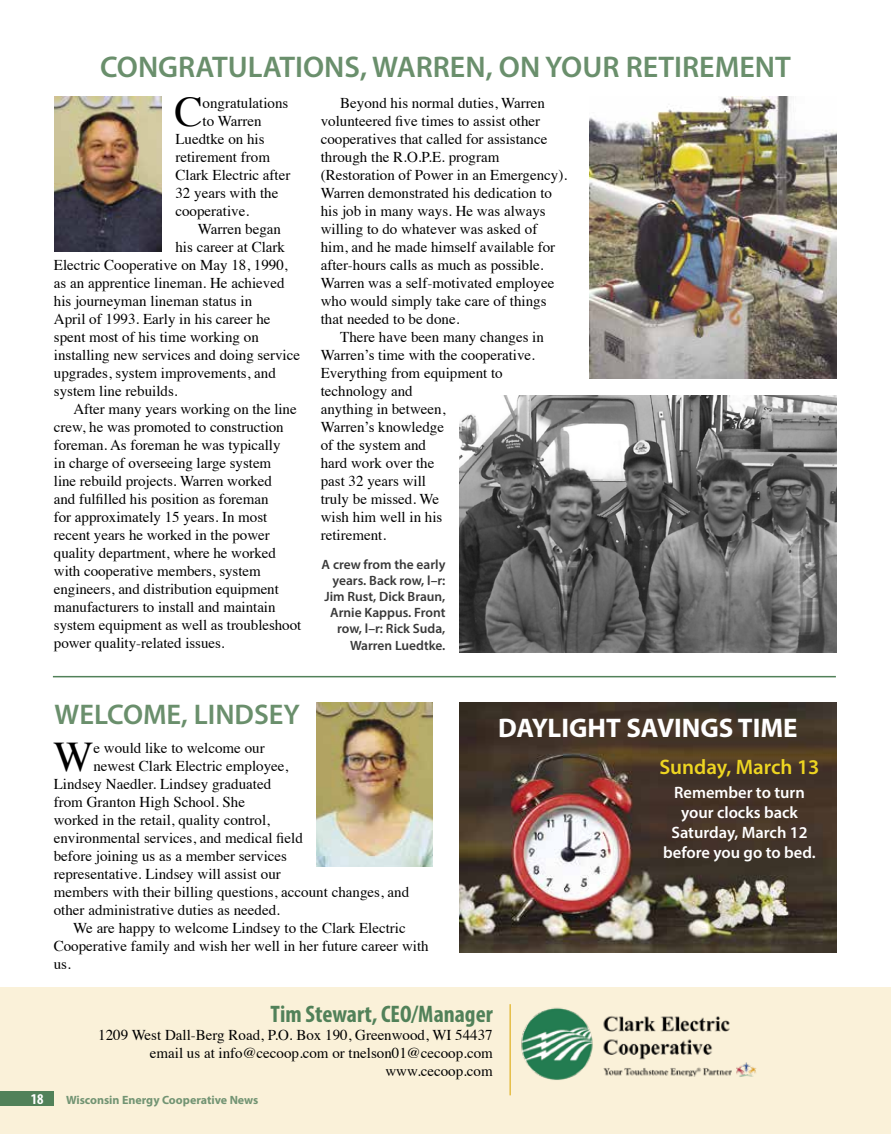
<style>
.page{position:relative;width:891px;height:1134px;background:#fff}
.page>*{position:absolute;margin:0;border:0;box-sizing:border-box;transform-origin:0 0}
.t1{font:42.15px "Times";color:#000}
.t2{font:600 30px "Myriad Pro";color:#6a8f6c}
.t3{font:600 28.5px "Myriad Pro";color:#6a8f6c}
.t4{font:700 27px "Myriad Pro";color:#fff}
.t5{font:700 condensed 24px "Myriad Pro";color:#518159}
.t6{font:600 21px "Myriad Pro";color:#edd521}
.t7{font:600 16.5px/19.8px "Myriad Pro";color:#fff;text-align:center}
.t8{font:15px/18px "Times";color:#000;text-align:right}
.t9{font:700 condensed 15px "Myriad Pro";color:#fff}
.t10{font:600 13.5px/16.2px "Myriad Pro";color:#393939;text-align:right}
.t11{font:700 12px "Myriad Pro";color:#729473}
</style>
<div class="page">
<img style="left:460px;top:703px;width:377px;height:250px">
<div style="left:0;top:987px;width:891px;height:147px;background:#faf1d9"></div>
<hr style="left:509px;top:1004px;width:2px;height:91px;background:#e6bd44">
<img style="left:521px;top:1007px;width:236px;height:73px">
<div style="left:0;top:1091px;width:54px;height:14px;background:#518159"></div>
<img style="left:459px;top:395px;width:378px;height:257px">
<hr style="left:53px;top:676px;width:783px;height:1px;background:#518159">
<img style="left:589px;top:97px;width:248px;height:281px">
<img style="left:54px;top:97px;width:108px;height:155px">
<img style="left:316px;top:703px;width:117px;height:164px">
<h2 class="t2" style="left:100px;top:47px;width:692px">CONGRATULATIONS, WARREN, ON YOUR RETIREMENT</h2>
<h1 class="t1" style="left:174px;top:72px;width:30px">C</h1>
<p class="t8" style="left:203px;top:93px;width:87px">ongratulations</p>
<p class="t8" style="left:203px;top:111px;width:60px">to Warren</p>
<p class="t8" style="left:175px;top:129px;width:91px">Luedtke on his</p>
<p class="t8" style="left:175px;top:147px;width:96px">retirement from</p>
<p class="t8" style="left:175px;top:165px;width:116px">Clark Electric after</p>
<p class="t8" style="left:175px;top:183px;width:104px">32 years with the</p>
<p class="t8" style="left:175px;top:201px;width:75px">cooperative.</p>
<p class="t8" style="left:198px;top:219px;width:85px">Warren began</p>
<p class="t8" style="left:175px;top:237px;width:111px">his career at Clark</p>
<p class="t8" style="left:54px;top:255px;width:235px">Electric Cooperative on May 18, 1990,</p>
<p class="t8" style="left:54px;top:273px;width:232px">as an apprentice lineman. He achieved</p>
<p class="t8" style="left:54px;top:291px;width:200px">his journeyman lineman status in</p>
<p class="t8" style="left:54px;top:309px;width:218px">April of 1993. Early in his career he</p>
<p class="t8" style="left:54px;top:327px;width:207px">spent most of his time working on</p>
<p class="t8" style="left:54px;top:345px;width:248px">installing new services and doing service</p>
<p class="t8" style="left:54px;top:363px;width:224px">upgrades, system improvements, and</p>
<p class="t8" style="left:54px;top:381px;width:125px">system line rebuilds.</p>
<p class="t8" style="left:73px;top:399px;width:225px">After many years working on the line</p>
<p class="t8" style="left:54px;top:417px;width:231px">crew, he was promoted to construction</p>
<p class="t8" style="left:54px;top:435px;width:228px">foreman. As foreman he was typically</p>
<p class="t8" style="left:54px;top:453px;width:219px">in charge of overseeing large system</p>
<p class="t8" style="left:54px;top:471px;width:220px">line rebuild projects. Warren worked</p>
<p class="t8" style="left:54px;top:489px;width:216px">and fulfilled his position as foreman</p>
<p class="t8" style="left:54px;top:507px;width:215px">for approximately 15 years. In most</p>
<p class="t8" style="left:54px;top:525px;width:217px">recent years he worked in the power</p>
<p class="t8" style="left:54px;top:543px;width:224px">quality department, where he worked</p>
<p class="t8" style="left:54px;top:561px;width:208px">with cooperative members, system</p>
<p class="t8" style="left:54px;top:579px;width:227px">engineers, and distribution equipment</p>
<p class="t8" style="left:54px;top:597px;width:223px">manufacturers to install and maintain</p>
<p class="t8" style="left:54px;top:615px;width:249px">system equipment as well as troubleshoot</p>
<p class="t8" style="left:54px;top:633px;width:172px">power quality-related issues.</p>
<p class="t8" style="left:340px;top:93px;width:206px">Beyond his normal duties, Warren</p>
<p class="t8" style="left:321px;top:111px;width:221px">volunteered five times to assist other</p>
<p class="t8" style="left:321px;top:129px;width:228px">cooperatives that called for assistance</p>
<p class="t8" style="left:321px;top:147px;width:180px">through the R.O.P.E. program</p>
<p class="t8" style="left:321px;top:165px;width:248px">(Restoration of Power in an Emergency).</p>
<p class="t8" style="left:321px;top:183px;width:233px">Warren demonstrated his dedication to</p>
<p class="t8" style="left:321px;top:201px;width:226px">his job in many ways. He was always</p>
<p class="t8" style="left:321px;top:219px;width:218px">willing to do whatever was asked of</p>
<p class="t8" style="left:321px;top:237px;width:236px">him, and he made himself available for</p>
<p class="t8" style="left:321px;top:255px;width:224px">after-hours calls as much as possible.</p>
<p class="t8" style="left:321px;top:273px;width:235px">Warren was a self-motivated employee</p>
<p class="t8" style="left:321px;top:291px;width:227px">who would simply take care of things</p>
<p class="t8" style="left:321px;top:309px;width:140px">that needed to be done.</p>
<p class="t8" style="left:340px;top:327px;width:205px">There have been many changes in</p>
<p class="t8" style="left:321px;top:345px;width:216px">Warren’s time with the cooperative.</p>
<p class="t8" style="left:321px;top:363px;width:184px">Everything from equipment to</p>
<p class="t8" style="left:321px;top:381px;width:94px">technology and</p>
<p class="t8" style="left:321px;top:399px;width:126px">anything in between,</p>
<p class="t8" style="left:321px;top:417px;width:125px">Warren’s knowledge</p>
<p class="t8" style="left:321px;top:435px;width:107px">of the system and</p>
<p class="t8" style="left:321px;top:453px;width:115px">hard work over the</p>
<p class="t8" style="left:321px;top:471px;width:107px">past 32 years will</p>
<p class="t8" style="left:321px;top:489px;width:120px">truly be missed. We</p>
<p class="t8" style="left:321px;top:507px;width:123px">wish him well in his</p>
<p class="t8" style="left:321px;top:525px;width:67px">retirement.</p>
<p class="t10" style="left:322px;top:556px;width:125px">A crew from the early years. Back row, l–r:<br>Jim Rust, Dick Braun,<br>Arnie Kappus. Front row, l–r: Rick Suda,<br>Warren Luedtke.</p>
<h3 class="t3" style="left:55px;top:696px;width:247px">WELCOME, LINDSEY</h3>
<h3 class="t4" style="left:498px;top:711px;width:301px">DAYLIGHT SAVINGS TIME</h3>
<h1 class="t1" style="left:54px;top:718px;width:41px">W</h1>
<p class="t8" style="left:93px;top:738px;width:173px">e would like to welcome our</p>
<p class="t8" style="left:93px;top:756px;width:196px">newest Clark Electric employee,</p>
<p class="t8" style="left:54px;top:774px;width:219px">Lindsey Naedler. Lindsey graduated</p>
<p class="t8" style="left:54px;top:792px;width:193px">from Granton High School. She</p>
<p class="t8" style="left:54px;top:810px;width:218px">worked in the retail, quality control,</p>
<p class="t8" style="left:54px;top:828px;width:251px">environmental services, and medical field</p>
<p class="t8" style="left:54px;top:846px;width:235px">before joining us as a member services</p>
<p class="t8" style="left:54px;top:864px;width:229px">representative. Lindsey will assist our</p>
<p class="t8" style="left:54px;top:882px;width:357px">members with their billing questions, account changes, and</p>
<p class="t8" style="left:54px;top:900px;width:228px">other administrative duties as needed.</p>
<p class="t8" style="left:73px;top:918px;width:334px">We are happy to welcome Lindsey to the Clark Electric</p>
<p class="t8" style="left:54px;top:936px;width:376px">Cooperative family and wish her well in her future career with</p>
<p class="t8" style="left:54px;top:954px;width:19px">us.</p>
<h3 class="t5" style="left:271px;top:999px;width:224px">Tim Stewart, CEO/Manager</h3>
<p class="t8" style="left:98px;top:1025px;width:396px">1209 West Dall-Berg Road, P.O. Box 190, Greenwood, WI 54437 email us at info@cecoop.com or tnelson01@cecoop.com www.cecoop.com</p>
<p class="t9" style="left:31px;top:1089px;width:14px">18</p>
<p class="t11" style="left:66px;top:1092px;width:194px">Wisconsin Energy Cooperative News</p>
<h3 class="t6" style="left:659px;top:753px;width:162px">Sunday, March 13</h3>
<p class="t7" style="left:663px;top:782px;width:154px">Remember to turn your clocks back<br>Saturday, March 12 before you go to bed.</p>
</div>
